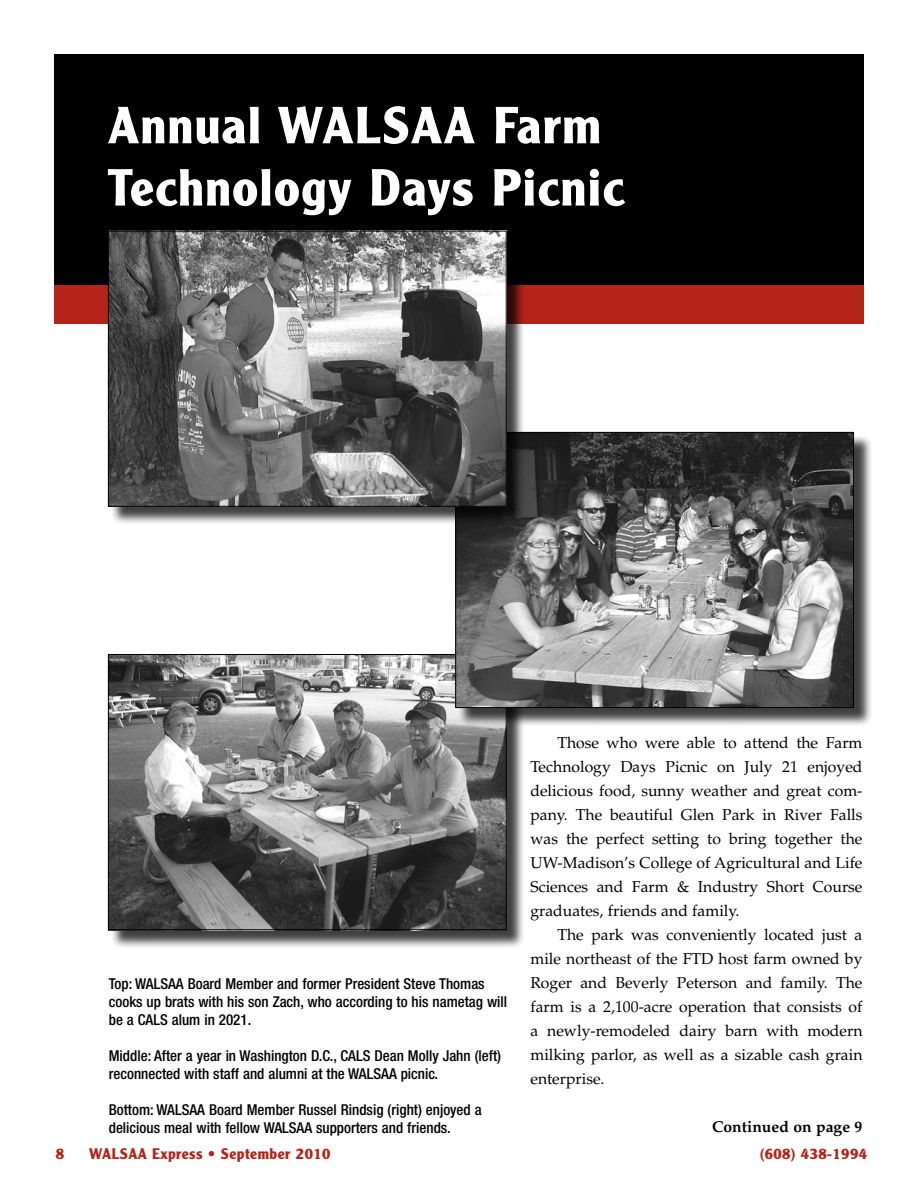
<style>
.page{position:relative;width:918px;height:1188px;background:#fff}
.page>*{position:absolute;margin:0;border:0;box-sizing:border-box;transform-origin:0 0}
.t1{font:700 51px/62.2px "Clearface Gothic LT Std";letter-spacing:.03em;color:#fff}
.t2{font:15.75px/24px "Palatino LT Std";color:#000;text-align:justify}
.t3{font:700 15.75px "Palatino LT Std";color:#000}
.t4{font:500 condensed 15px/18px "Helvetica Neue LT Std";color:#000}
.t5{font:700 15px "Clearface Gothic LT Std";letter-spacing:.03em;color:#b32317}
</style>
<div class="page">
<div style="left:54px;top:54px;width:810px;height:270px;background:#000"></div>
<div style="left:54px;top:286px;width:810px;height:38px;background:#b32317"></div>
<div style="left:110px;top:656px;width:416px;height:293px;background:#000;opacity:.75"></div>
<img style="left:110px;top:656px;width:395px;height:272px">
<div style="left:108px;top:654px;width:399px;height:276px;border:1px solid #000"></div>
<div style="left:458px;top:434px;width:415px;height:293px;background:#000;opacity:.75"></div>
<img style="left:457px;top:434px;width:395px;height:272px">
<div style="left:455px;top:432px;width:399px;height:276px;border:1px solid #000"></div>
<div style="left:110px;top:233px;width:416px;height:293px;background:#000;opacity:.75"></div>
<img style="left:110px;top:233px;width:395px;height:272px">
<div style="left:108px;top:231px;width:399px;height:276px;border:1px solid #000"></div>
<h1 class="t1" style="left:108px;top:95px;width:518px">Annual WALSAA Farm<br>Technology Days Picnic</h1>
<p class="t4" style="left:109px;top:974px;width:400px">Top: WALSAA Board Member and former President Steve Thomas cooks up brats with his son Zach, who according to his nametag will be a CALS alum in 2021.</p>
<p class="t4" style="left:109px;top:1046px;width:394px">Middle: After a year in Washington D.C., CALS Dean Molly Jahn (left) reconnected with staff and alumni at the WALSAA picnic.</p>
<p class="t4" style="left:109px;top:1100px;width:374px">Bottom: WALSAA Board Member Russel Rindsig (right) enjoyed a delicious meal with fellow WALSAA supporters and friends.</p>
<p class="t2" style="left:530px;top:731px;width:334px;text-indent:27px">Those who were able to attend the Farm Technology Days Picnic on July 21 enjoyed delicious food, sunny weather and great com&shy;pany. The beautiful Glen Park in River Falls was the perfect setting to bring together the UW-Madison’s College of Agricultural and Life Sciences and Farm &amp; Industry Short Course graduates, friends and family.</p>
<p class="t2" style="left:530px;top:923px;width:334px;text-indent:27px">The park was conveniently located just a mile northeast of the FTD host farm owned by Roger and Beverly Peterson and family. The farm is a 2,100-acre operation that consists of a newly-remodeled dairy barn with modern milking parlor, as well as a sizable cash grain enterprise.</p>
<p class="t3" style="left:712px;top:1118px;width:152px">Continued on page 9</p>
<p class="t5" style="left:56px;top:1145px;width:10px">8</p>
<p class="t5" style="left:89px;top:1145px;width:243px">WALSAA Express • September 2010</p>
<p class="t5" style="left:760px;top:1145px;width:109px">(608) 438-1994</p>
</div>
